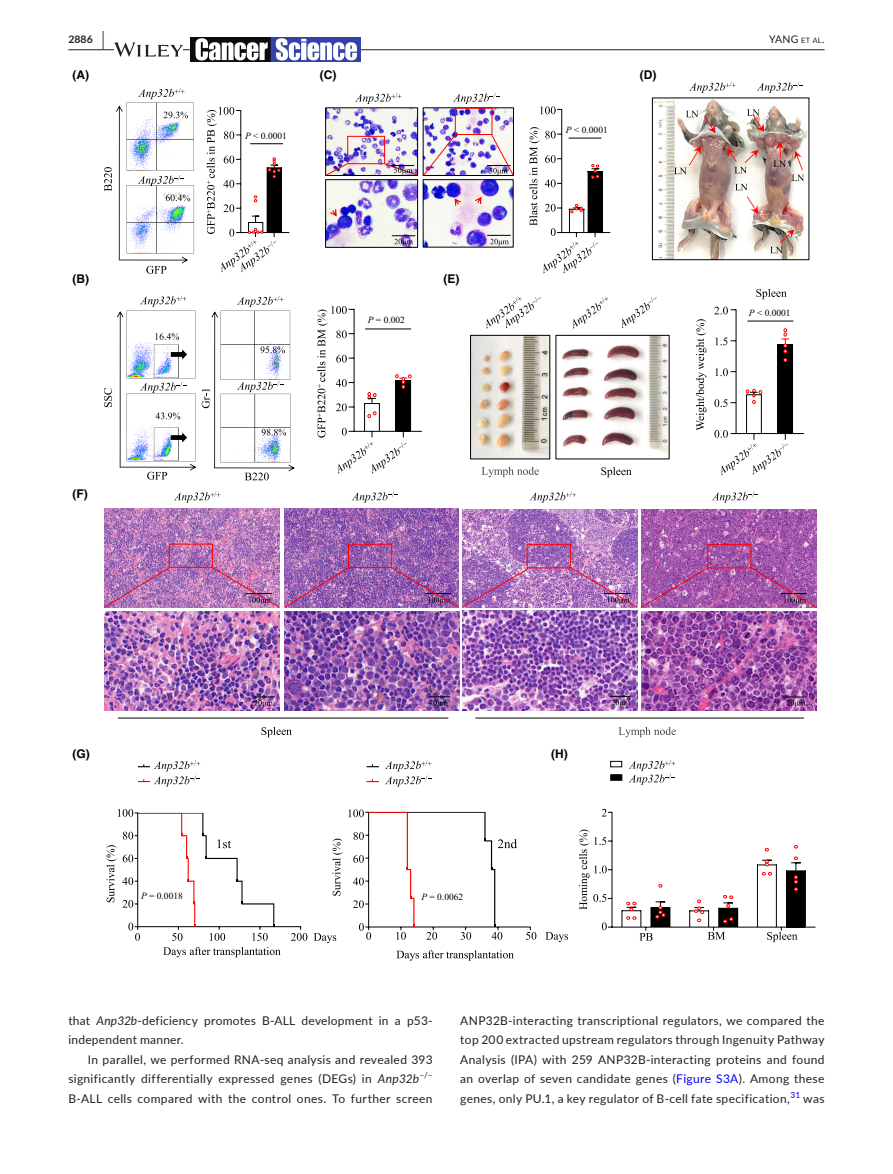
<style>
.page{position:relative;width:893px;height:1174px;background:#fff}
.page>*{position:absolute;margin:0;border:0;box-sizing:border-box;transform-origin:0 0}
.t1{font:12px/19.5px "Lato";letter-spacing:.025em;color:#231f20;text-align:justify}
.t2{font:700 12px "Helvetica LT Std";color:#000}
.t3{font:10.5px "Lato";color:#231f20}
.t4{font:700 10.5px "Lato";color:#231f20}
.t5{font:9.45px "Times New Roman";color:#000}
.s1{font-size:19.5px}
.s2{font-size:7.35px}
.s3{font-style:italic}
.s4{color:#00f}
</style>
<div class="page">
<hr style="left:68px;top:49px;width:756px;height:1px;background:#231f20">
<svg style="left:114px;top:42px;width:69px;height:15px"></svg>
<img style="left:191px;top:38px;width:170px;height:24px">
<img style="left:126px;top:99px;width:68px;height:72px">
<svg style="left:138px;top:88px;width:47px;height:11px"></svg>
<img style="left:190px;top:185px;width:5px;height:69px">
<svg style="left:689px;top:82px;width:47px;height:11px"></svg>
<svg style="left:757px;top:82px;width:46px;height:11px"></svg>
<img style="left:654px;top:100px;width:153px;height:158px">
<div style="left:652px;top:98px;width:157px;height:162px;border:1px solid #000"></div>
<svg style="left:747px;top:196px;width:11px;height:18px"></svg>
<svg style="left:704px;top:116px;width:11px;height:17px"></svg>
<svg style="left:674px;top:146px;width:27px;height:28px"></svg>
<svg style="left:686px;top:111px;width:12px;height:6px"></svg>
<svg style="left:727px;top:148px;width:32px;height:25px"></svg>
<svg style="left:735px;top:184px;width:12px;height:6px"></svg>
<svg style="left:747px;top:109px;width:17px;height:23px"></svg>
<svg style="left:792px;top:151px;width:12px;height:30px"></svg>
<svg style="left:770px;top:229px;width:24px;height:24px"></svg>
<svg style="left:773px;top:141px;width:13px;height:26px"></svg>
<svg style="left:138px;top:760px;width:62px;height:26px"></svg>
<svg style="left:385px;top:760px;width:46px;height:26px"></svg>
<svg style="left:367px;top:764px;width:11px;height:3px"></svg>
<svg style="left:367px;top:779px;width:11px;height:3px"></svg>
<svg style="left:104px;top:106px;width:86px;height:168px"></svg>
<svg style="left:355px;top:93px;width:46px;height:11px"></svg>
<img style="left:327px;top:109px;width:89px;height:24px">
<div style="left:325px;top:107px;width:93px;height:69px;border:1px solid #000"></div>
<img style="left:327px;top:181px;width:89px;height:65px">
<div style="left:325px;top:179px;width:93px;height:69px;border:1px solid #000"></div>
<svg style="left:392px;top:235px;width:23px;height:11px"></svg>
<svg style="left:330px;top:209px;width:7px;height:7px"></svg>
<img style="left:425px;top:181px;width:86px;height:64px">
<div style="left:423px;top:179px;width:90px;height:68px;border:1px solid #000"></div>
<svg style="left:453px;top:93px;width:47px;height:11px"></svg>
<img style="left:425px;top:109px;width:87px;height:24px">
<div style="left:455px;top:108px;width:37px;height:27px;border:1px solid #f00"></div>
<svg style="left:487px;top:235px;width:24px;height:11px"></svg>
<svg style="left:455px;top:198px;width:6px;height:8px"></svg>
<svg style="left:475px;top:197px;width:6px;height:7px"></svg>
<img style="left:325px;top:133px;width:189px;height:43px">
<svg style="left:202px;top:296px;width:93px;height:184px"></svg>
<hr style="left:747px;top:321px;width:46px;height:1px;background:#000">
<svg style="left:756px;top:289px;width:31px;height:10px"></svg>
<img style="left:105px;top:509px;width:174px;height:34px">
<svg style="left:261px;top:727px;width:31px;height:10px"></svg>
<svg style="left:618px;top:727px;width:58px;height:10px"></svg>
<img style="left:285px;top:509px;width:173px;height:34px">
<img style="left:285px;top:611px;width:174px;height:99px">
<hr style="left:118px;top:717px;width:330px;height:1px;background:#000">
<svg style="left:429px;top:696px;width:21px;height:11px"></svg>
<svg style="left:174px;top:491px;width:46px;height:11px"></svg>
<svg style="left:352px;top:491px;width:46px;height:11px"></svg>
<img style="left:463px;top:509px;width:174px;height:34px">
<img style="left:641px;top:611px;width:176px;height:99px">
<img style="left:641px;top:510px;width:176px;height:33px">
<hr style="left:475px;top:717px;width:329px;height:1px;background:#000">
<svg style="left:530px;top:491px;width:46px;height:11px"></svg>
<svg style="left:712px;top:491px;width:46px;height:11px"></svg>
<svg style="left:783px;top:696px;width:22px;height:11px"></svg>
<img style="left:104px;top:543px;width:713px;height:65px">
<img style="left:462px;top:610px;width:175px;height:100px">
<svg style="left:600px;top:696px;width:31px;height:11px"></svg>
<img style="left:105px;top:611px;width:174px;height:99px">
<svg style="left:249px;top:696px;width:26px;height:11px"></svg>
<svg style="left:106px;top:809px;width:462px;height:151px"></svg>
<svg style="left:579px;top:808px;width:237px;height:134px"></svg>
<svg style="left:629px;top:760px;width:46px;height:25px"></svg>
<svg style="left:610px;top:761px;width:12px;height:6px"></svg>
<svg style="left:610px;top:774px;width:12px;height:6px"></svg>
<svg style="left:104px;top:295px;width:92px;height:184px"></svg>
<img style="left:562px;top:337px;width:105px;height:116px">
<img style="left:472px;top:337px;width:76px;height:120px">
<div style="left:470px;top:335px;width:80px;height:124px;border:1px solid #000"></div>
<svg style="left:486px;top:297px;width:55px;height:32px"></svg>
<svg style="left:573px;top:297px;width:35px;height:32px"></svg>
<svg style="left:622px;top:297px;width:35px;height:31px"></svg>
<svg style="left:482px;top:467px;width:57px;height:10px"></svg>
<svg style="left:601px;top:467px;width:31px;height:10px"></svg>
<svg style="left:207px;top:107px;width:83px;height:165px"></svg>
<svg style="left:529px;top:106px;width:82px;height:167px"></svg>
<hr style="left:354px;top:431px;width:68px;height:1px;background:#000">
<svg style="left:696px;top:319px;width:10px;height:111px"></svg>
<hr style="left:736px;top:433px;width:68px;height:1px;background:#000">
<hr style="left:736px;top:309px;width:1px;height:125px;background:#000">
<svg style="left:714px;top:307px;width:22px;height:7px"></svg>
<svg style="left:714px;top:328px;width:79px;height:147px"></svg>
<svg style="left:317px;top:306px;width:95px;height:168px"></svg>
<p class="t4" style="left:68px;top:31px;width:37px">2886 <span class="s1">|</span></p>
<p class="t3" style="left:769px;top:31px;width:57px">YANG <span class="s2">et al</span>.</p>
<p class="t2" style="left:72px;top:67px;width:18px">(A)</p>
<p class="t2" style="left:320px;top:67px;width:18px">(C)</p>
<p class="t2" style="left:640px;top:67px;width:18px">(D)</p>
<p class="t2" style="left:72px;top:271px;width:18px">(B)</p>
<p class="t2" style="left:72px;top:486px;width:17px">(F)</p>
<p class="t5" style="left:245px;top:130px;width:43px"><span class="s3">P</span> &lt; 0.0001</p>
<p class="t5" style="left:368px;top:314px;width:39px"><span class="s3">P</span> = 0.002</p>
<p class="t2" style="left:443px;top:271px;width:17px">(E)</p>
<p class="t5" style="left:566px;top:124px;width:43px"><span class="s3">P</span> &lt; 0.0001</p>
<p class="t2" style="left:72px;top:746px;width:19px">(G)</p>
<p class="t2" style="left:551px;top:746px;width:18px">(H)</p>
<p class="t5" style="left:141px;top:890px;width:43px"><span class="s3">P</span> = 0.0018</p>
<p class="t5" style="left:421px;top:891px;width:43px"><span class="s3">P</span> = 0.0062</p>
<p class="t5" style="left:749px;top:307px;width:43px"><span class="s3">P</span> &lt; 0.0001</p>
<p class="t1" style="left:68px;top:1010px;width:366px">that <span class="s3">Anp32b</span>-deficiency promotes B-ALL development in a p53- independent manner.</p>
<p class="t1" style="left:68px;top:1049px;width:366px;text-indent:20px">In parallel, we performed RNA-seq analysis and revealed 393 significantly differentially expressed genes (DEGs) in <span class="s3">Anp32b</span><sup>−/− </sup>B-ALL cells compared with the control ones. To further screen</p>
<p class="t1" style="left:460px;top:1010px;width:366px">ANP32B-interacting transcriptional regulators, we compared the top 200 extracted upstream regulators through Ingenuity Pathway Analysis (IPA) with 259 ANP32B-interacting proteins and found an overlap of seven candidate genes (<span class="s4">Figure S3A</span>). Among these genes, only PU.1, a key regulator of B-cell fate specification,<sup>31</sup> was</p>
</div>
